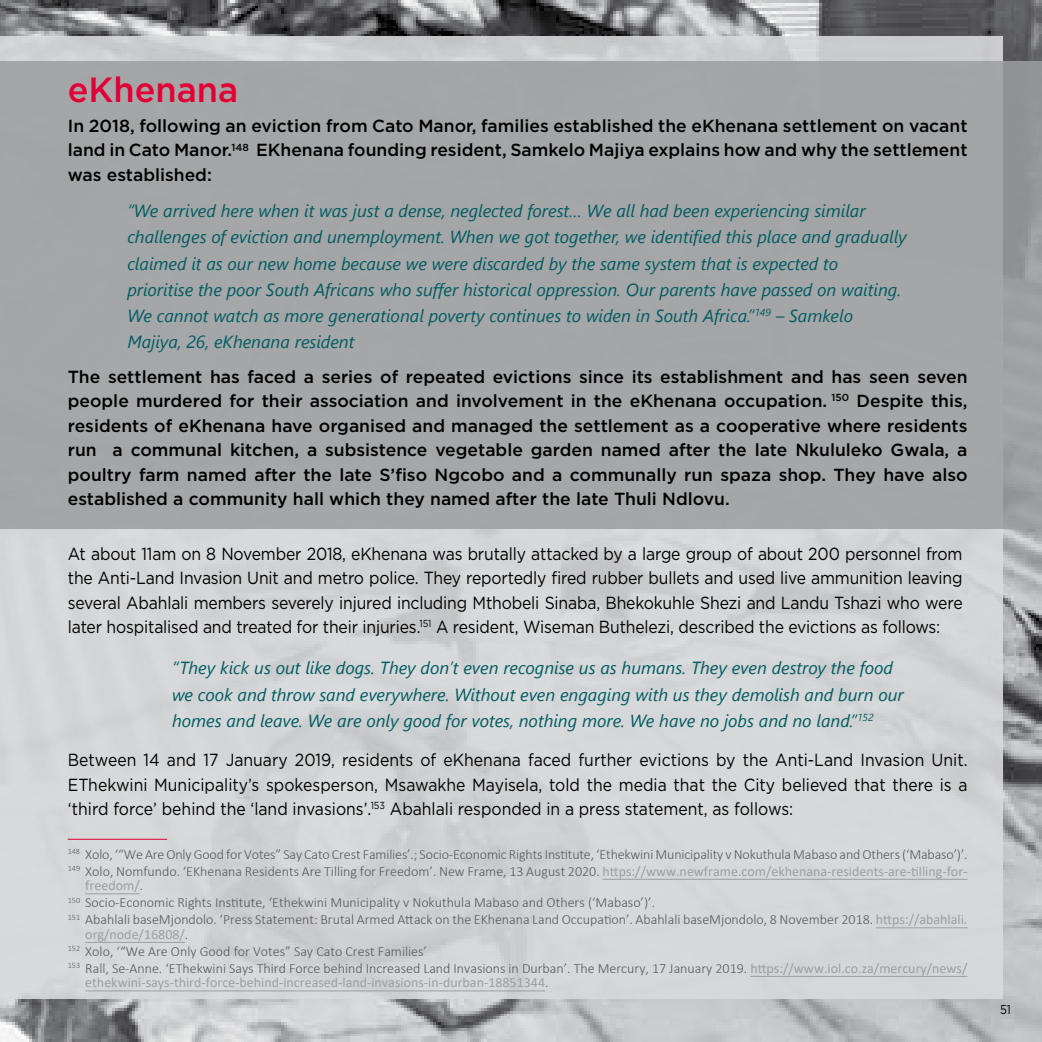
<style>
.page{position:relative;width:1042px;height:1042px;background:#fff}
.page>*{position:absolute;margin:0;border:0;box-sizing:border-box;transform-origin:0 0}
.t1{font:500 35px "Gotham";color:#e20035}
.t2{font:italic 17.5px/26.2px "Segoe UI";color:#005c63}
.t3{font:17.5px/24.5px "Gotham";letter-spacing:-.01em;color:#000;text-align:justify;scale:.9 1}
.t4{font:500 17.5px/24.5px "Gotham";color:#000;text-align:justify}
.t5{font:300 14px/17px "Calibri";color:#58585a}
.t6{font:14px "Calibri";color:#9c9e9f}
.t7{font:12.78px "Gotham";color:#000;scale:.88 1}
.s1{font-weight:400;color:#9c9e9f}
.s2{font-weight:300;color:#58585a}
</style>
<div class="page">
<img style="left:0;top:0;width:1042px;height:1042px">
<div style="left:0;top:36px;width:1002px;height:962px;background:#d9dadb"></div>
<div style="left:0;top:61px;width:1042px;height:468px;background:#a4a6a7"></div>
<hr style="left:68px;top:839px;width:99px;height:1px;background:#e20035">
<hr style="left:602px;top:879px;width:365px;height:1px;background:#9c9e9f">
<hr style="left:85px;top:893px;width:55px;height:1px;background:#9c9e9f">
<hr style="left:876px;top:927px;width:91px;height:1px;background:#9c9e9f">
<hr style="left:85px;top:942px;width:100px;height:1px;background:#9c9e9f">
<hr style="left:750px;top:976px;width:217px;height:1px;background:#9c9e9f">
<hr style="left:85px;top:990px;width:460px;height:1px;background:#9c9e9f">
<h1 class="t1" style="left:68px;top:67px;width:172px">eKhenana</h1>
<p class="t4" style="left:68px;top:113px;width:901px">In 2018, following an eviction from Cato Manor, families established the eKhenana settlement on vacant land in Cato Manor.<sup>148</sup> EKhenana founding resident, Samkelo Majiya explains how and why the settlement was established:</p>
<p class="t2" style="left:127px;top:195px;width:781px">“We arrived here when it was just a dense, neglected forest… We all had been experiencing similar challenges of eviction and unemployment. When we got together, we identified this place and gradually claimed it as our new home because we were discarded by the same system that is expected to prioritise the poor South Africans who suffer historical oppression. Our parents have passed on waiting.<br>We cannot watch as more generational poverty continues to widen in South Africa.”<sup>149</sup> – Samkelo Majiya, 26, eKhenana resident</p>
<p class="t4" style="left:68px;top:364px;width:901px">The settlement has faced a series of repeated evictions since its establishment and has seen seven people murdered for their association and involvement in the eKhenana occupation. <sup>150</sup> Despite this, residents of eKhenana have organised and managed the settlement as a cooperative where residents run a communal kitchen, a subsistence vegetable garden named after the late Nkululeko Gwala, a poultry farm named after the late S’fiso Ngcobo and a communally run spaza shop. They have also established a community hall which they named after the late Thuli Ndlovu.</p>
<p class="t3" style="left:68px;top:541px;width:996px">At about 11am on 8 November 2018, eKhenana was brutally attacked by a large group of about 200 personnel from the Anti-Land Invasion Unit and metro police. They reportedly fired rubber bullets and used live ammunition leaving several Abahlali members severely injured including Mthobeli Sinaba, Bhekokuhle Shezi and Landu Tshazi who were later hospitalised and treated for their injuries.<sup>151</sup> A resident, Wiseman Buthelezi, described the evictions as follows:</p>
<p class="t2" style="left:172px;top:652px;width:733px">“They kick us out like dogs. They don’t even recognise us as humans. They even destroy the food we cook and throw sand everywhere. Without even engaging with us they demolish and burn our homes and leave. We are only good for votes, nothing more. We have no jobs and no land.”<sup>152</sup></p>
<p class="t3" style="left:68px;top:747px;width:1001px">Between 14 and 17 January 2019, residents of eKhenana faced further evictions by the Anti-Land Invasion Unit.<br>EThekwini Municipality’s spokesperson, Msawakhe Mayisela, told the media that the City believed that there is a ‘third force’ behind the ‘land invasions’.<sup>153</sup> Abahlali responded in a press statement, as follows:</p>
<p class="t5" style="left:68px;top:845px;width:901px"><sup>148</sup> Xolo, ‘“We Are Only Good for Votes” Say Cato Crest Families’.; Socio-Economic Rights Institute, ‘Ethekwini Municipality v Nokuthula Mabaso and Others (‘Mabaso’)’.<br><sup>149</sup> Xolo, Nomfundo. ‘EKhenana Residents Are Tilling for Freedom’. New Frame, 13 August 2020. <span class="s1">https://www.newframe.com/ekhenana-residents-are-tilling-for-</span></p>
<p class="t5" style="left:68px;top:877px;width:901px;text-indent:18px"><span class="s1">freedom/</span>.<br><sup>150</sup> Socio-Economic Rights Institute, ‘Ethekwini Municipality v Nokuthula Mabaso and Others (‘Mabaso’)’.<br><sup>151</sup> Abahlali baseMjondolo. ‘Press Statement: Brutal Armed Attack on the EKhenana Land Occupation’. Abahlali baseMjondolo, 8 November 2018. <span class="s1">https://abahlali.</span></p>
<p class="t5" style="left:68px;top:925px;width:901px;text-indent:18px"><span class="s1">org/node/16808/</span>.<br><sup>152</sup> Xolo, ‘“We Are Only Good for Votes” Say Cato Crest Families’<br><sup>153</sup> Rall, Se-Anne. ‘EThekwini Says Third Force behind Increased Land Invasions in Durban’. The Mercury, 17 January 2019. <span class="s1">https://www.iol.co.za/mercury/news/</span></p>
<p class="t6" style="left:85px;top:973px;width:465px">ethekwini-says-third-force-behind-increased-land-invasions-in-durban-18851344<span class="s2">.</span></p>
<p class="t7" style="left:1000px;top:1001px;width:14px">51</p>
</div>
